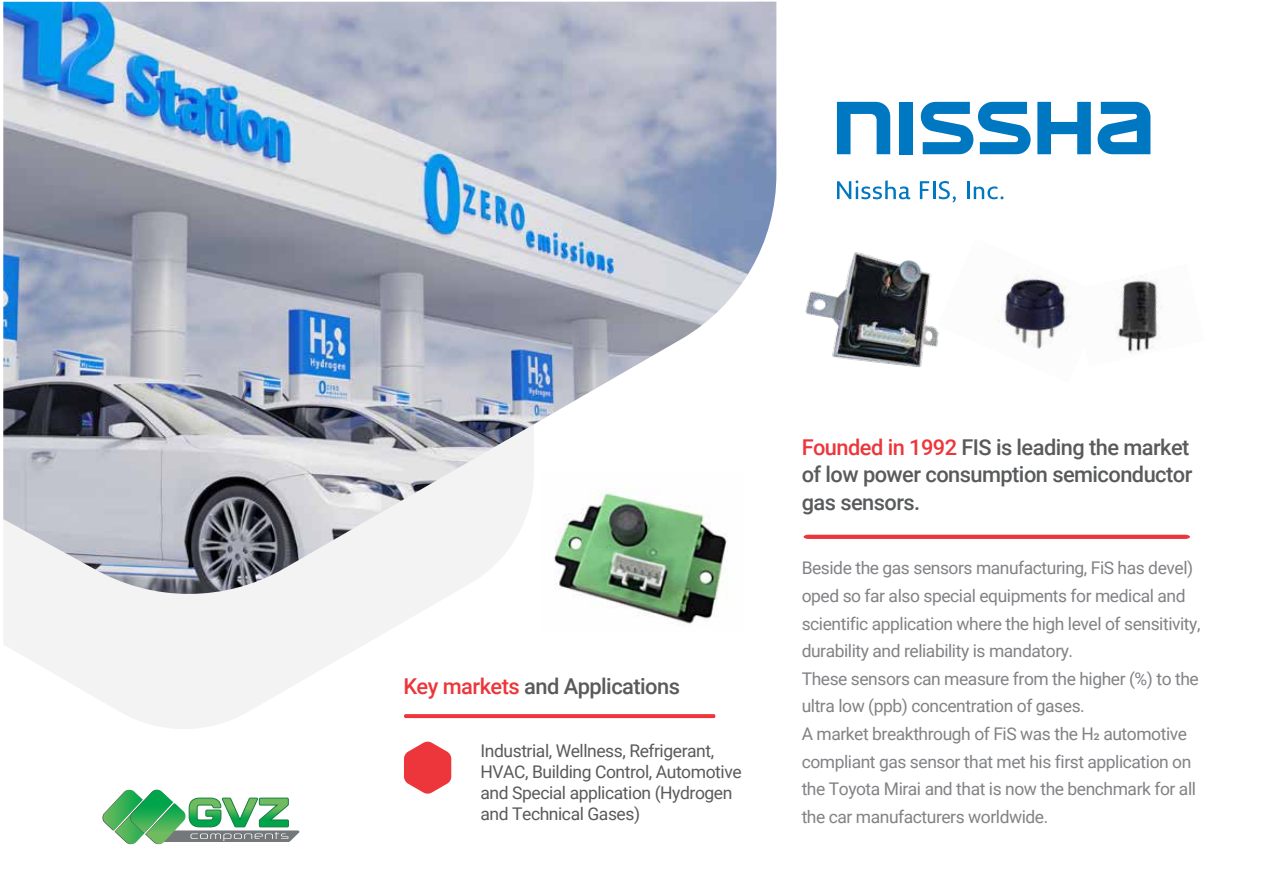
<style>
.page{position:relative;width:1263px;height:893px;background:#fff}
.page>*{position:absolute;margin:0;border:0;box-sizing:border-box;transform-origin:0 0}
.t1{font:500 21.9px "Roboto";letter-spacing:-.025em;color:#595a5c}
.t2{font:500 21.75px/27.6px "Roboto";letter-spacing:-.025em;color:#595a5c}
.t3{font:17.55px/21px "Roboto";letter-spacing:-.025em;color:#595a5c}
.t4{font:17.4px/27.6px "Roboto";letter-spacing:-.025em;color:#818285}
.s1{color:#ed363b}
</style>
<div class="page">
<svg style="left:4px;top:602px;width:530px;height:127px;fill:#f2f3f2"></svg>
<img style="left:615px;top:602px;width:101px;height:24px">
<img style="left:3px;top:2px;width:773px;height:600px">
<hr style="left:803px;top:535px;width:387px;height:4px;background:#ed363b">
<svg style="left:404px;top:714px;width:311px;height:4px"></svg>
<svg style="left:404px;top:741px;width:47px;height:53px"></svg>
<img style="left:805px;top:252px;width:132px;height:116px">
<img style="left:937px;top:275px;width:135px;height:74px">
<img style="left:1117px;top:276px;width:44px;height:77px">
<svg style="left:837px;top:102px;width:53px;height:52px"></svg>
<div style="left:899px;top:102px;width:14px;height:52px;background:#0077c1"></div>
<svg style="left:1097px;top:102px;width:53px;height:52px"></svg>
<svg style="left:1037px;top:102px;width:54px;height:52px"></svg>
<svg style="left:921px;top:102px;width:109px;height:52px"></svg>
<svg style="left:837px;top:180px;width:73px;height:19px"></svg>
<svg style="left:920px;top:181px;width:36px;height:21px"></svg>
<svg style="left:967px;top:181px;width:36px;height:18px"></svg>
<svg style="left:102px;top:790px;width:197px;height:55px"></svg>
<p class="t1" style="left:403px;top:671px;width:278px"><span class="s1">Key markets</span> and Applications</p>
<p class="t3" style="left:481px;top:740px;width:263px">Industrial, Wellness, Refrigerant,<br>HVAC, Building Control, Automotive and Special application (Hydrogen and Technical Gases)</p>
<p class="t2" style="left:802px;top:432px;width:392px"><span class="s1">Founded in 1992</span> FIS is leading the market of low power consumption semiconductor gas sensors.</p>
<p class="t4" style="left:802px;top:554px;width:400px">Beside the gas sensors manufacturing, FiS has devel) oped so far also special equipments for medical and scientific application where the high level of sensitivity, durability and reliability is mandatory.<br>These sensors can measure from the higher (%) to the ultra low (ppb) concentration of gases.<br>A market breakthrough of FiS was the H2 automotive compliant gas sensor that met his first application on the Toyota Mirai and that is now the benchmark for all the car manufacturers worldwide.</p>
</div>
